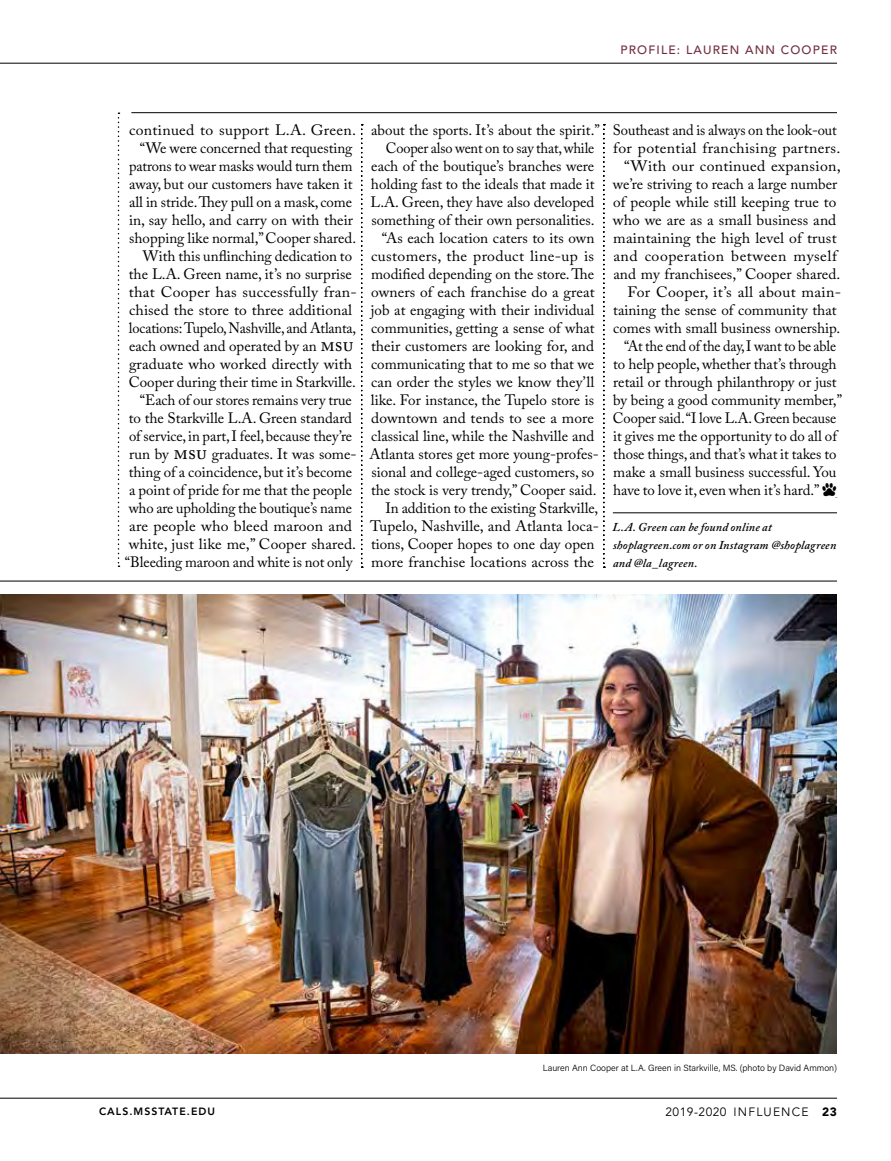
<style>
.page{position:relative;width:891px;height:1161px;background:#fff}
.page>*{position:absolute;margin:0;border:0;box-sizing:border-box;transform-origin:0 0}
.t1{font:15px/18px "Adobe Caslon Pro";color:#000;text-align:center}
.t2{font:15px/18px "Adobe Caslon Pro";color:#000;text-align:center;scale:.95 1}
.t3{font:15px "Adobe Caslon Pro";letter-spacing:.02em;color:#000;scale:1.05 1}
.t4{font:15px/18px "Adobe Caslon Pro";color:#000;scale:1.05 1}
.t5{font:15px "Adobe Caslon Pro";color:#000;scale:.96 1}
.t6{font:15px "Adobe Caslon Pro";color:#000;scale:1.04 1}
.t7{font:15px "Adobe Caslon Pro";letter-spacing:.03em;color:#000;scale:1.05 1}
.t8{font:italic 600 12px/18px "Adobe Caslon Pro";letter-spacing:.015em;color:#000}
.t9{font:500 12px "Avenir LT Std";letter-spacing:.1em;color:#712d3e}
.t10{font:12px "Avenir LT Std";letter-spacing:.1em;color:#000}
.t11{font:800 10.5px "Avenir LT Std";letter-spacing:.1em;color:#000}
.t12{font:300 9px "Acumin Pro";color:#000}
.s1{font-size:19.5px}
.s2{font-family:"Bulldog Bol"}
.s3{font-weight:900}
</style>
<div class="page">
<hr style="left:0;top:581px;width:837px;height:1px;background:#000">
<hr style="left:131px;top:112px;width:706px;height:1px;background:#000">
<hr style="left:0;top:1098px;width:837px;height:1px;background:#000">
<hr style="left:0;top:63px;width:837px;height:1px;background:#000">
<hr style="left:613px;top:513px;width:224px;height:1px;background:#000">
<svg style="left:603px;top:124px;width:2px;height:444px"></svg>
<svg style="left:361px;top:124px;width:2px;height:444px"></svg>
<svg style="left:118px;top:112px;width:1px;height:455px"></svg>
<img style="left:0;top:594px;width:837px;height:459px">
<p class="t9" style="left:620px;top:43px;width:218px">PROFILE: LAUREN ANN COOPER</p>
<p class="t3" style="left:129px;top:121px;width:218px">continued to support L.A. Green.</p>
<p class="t1" style="left:140px;top:139px;width:214px">“We were concerned that requesting</p>
<p class="t1" style="left:129px;top:157px;width:225px">patrons to wear masks would turn them</p>
<p class="t1" style="left:129px;top:175px;width:225px">away, but our customers have taken it</p>
<p class="t1" style="left:129px;top:193px;width:225px">all in stride.Tey pull on a mask, come</p>
<p class="t1" style="left:129px;top:211px;width:226px">in, say hello, and carry on with their</p>
<p class="t1" style="left:129px;top:229px;width:228px">shopping like normal,” Cooper shared.</p>
<p class="t1" style="left:143px;top:247px;width:211px">With this unfinching dedication to</p>
<p class="t1" style="left:129px;top:265px;width:225px">the L.A. Green name, it’s no surprise</p>
<p class="t3" style="left:129px;top:283px;width:219px">that Cooper has successfully fran-</p>
<p class="t1" style="left:129px;top:301px;width:225px">chised the store to three additional</p>
<p class="t5" style="left:129px;top:319px;width:238px">locations:Tupelo, Nashville, and Atlanta,</p>
<p class="t1" style="left:129px;top:337px;width:226px">each owned and operated by an <span class="s1">MSU</span></p>
<p class="t1" style="left:129px;top:355px;width:225px">graduate who worked directly with</p>
<p class="t1" style="left:129px;top:373px;width:229px">Cooper during their time in Starkville.</p>
<p class="t1" style="left:140px;top:391px;width:214px">“Each of our stores remains very true</p>
<p class="t1" style="left:129px;top:409px;width:225px">to the Starkville L.A. Green standard</p>
<p class="t1" style="left:129px;top:427px;width:225px">of service, in part, I feel, because they’re</p>
<p class="t1" style="left:129px;top:445px;width:229px">run by <span class="s1">MSU</span> graduates. It was some-</p>
<p class="t1" style="left:129px;top:463px;width:225px">thing of a coincidence, but it’s become</p>
<p class="t1" style="left:129px;top:481px;width:225px">a point of pride for me that the people</p>
<p class="t1" style="left:129px;top:499px;width:225px">who are upholding the boutique’s name</p>
<p class="t4" style="left:129px;top:517px;width:214px">are people who bleed maroon and</p>
<p class="t1" style="left:129px;top:535px;width:229px">white, just like me,” Cooper shared.</p>
<p class="t1" style="left:125px;top:553px;width:229px">“Bleeding maroon and white is not only</p>
<p class="t1" style="left:371px;top:121px;width:230px">about the sports. It’s about the spirit.”</p>
<p class="t5" style="left:386px;top:139px;width:219px">Cooper also went on to say that, while</p>
<p class="t1" style="left:371px;top:157px;width:224px">each of the boutique’s branches were</p>
<p class="t1" style="left:371px;top:175px;width:225px">holding fast to the ideals that made it</p>
<p class="t1" style="left:369px;top:193px;width:231px">L.A. Green, they have also developed something of their own personalities. “As each location caters to its own customers, the product line-up is modifed depending on the store.Te owners of each franchise do a great job at engaging with their individual communities, getting a sense of what their customers are looking for, and communicating that to me so that we can order the styles we know they’ll like. For instance, the Tupelo store is downtown and tends to see a more classical line, while the Nashville and Atlanta stores get more young-profes&shy;sional and college-aged customers, so the stock is very trendy,” Cooper said.</p>
<p class="t1" style="left:370px;top:499px;width:230px;text-align:left;text-indent:15px">In addition to the existing Starkville, Tupelo, Nashville, and Atlanta loca&shy;tions, Cooper hopes to one day open more franchise locations across the</p>
<p class="t1" style="left:613px;top:121px;width:226px">Southeast and is always on the look-out</p>
<p class="t3" style="left:613px;top:139px;width:218px">for potential franchising partners.</p>
<p class="t3" style="left:624px;top:157px;width:208px">“With our continued expansion,</p>
<p class="t1" style="left:613px;top:175px;width:226px">we’re striving to reach a large number</p>
<p class="t1" style="left:613px;top:193px;width:224px">of people while still keeping true to</p>
<p class="t1" style="left:613px;top:211px;width:225px">who we are as a small business and</p>
<p class="t6" style="left:613px;top:229px;width:216px">maintaining the high level of trust</p>
<p class="t7" style="left:613px;top:247px;width:216px">and cooperation between myself</p>
<p class="t1" style="left:613px;top:265px;width:228px">and my franchisees,” Cooper shared.</p>
<p class="t4" style="left:613px;top:283px;width:219px;text-indent:14px">For Cooper, it’s all about main&shy;taining the sense of community that comes with small business ownership.</p>
<p class="t2" style="left:613px;top:337px;width:243px">“At the end of the day, I want to be able<br>to help people, whether that’s through retail or through philanthropy or just by being a good community member,” Cooper said.“I love L.A. Green because it gives me the opportunity to do all of those things, and that’s what it takes to make a small business successful. You have to love it, even when it’s hard.” <span class="s2">∏</span></p>
<p class="t8" style="left:613px;top:518px;width:225px">L.A. Green can be found online at shoplagreen.com or on Instagram @shoplagreen and @la_lagreen.</p>
<p class="t12" style="left:543px;top:1062px;width:296px">Lauren Ann Cooper at L.A. Green in Starkville, MS. (photo by David Ammon)</p>
<p class="t11" style="left:99px;top:1105px;width:118px">CALS.MSSTATE.EDU</p>
<p class="t10" style="left:665px;top:1105px;width:173px">2019-2020 INFLUENCE <span class="s3">23</span></p>
</div>
